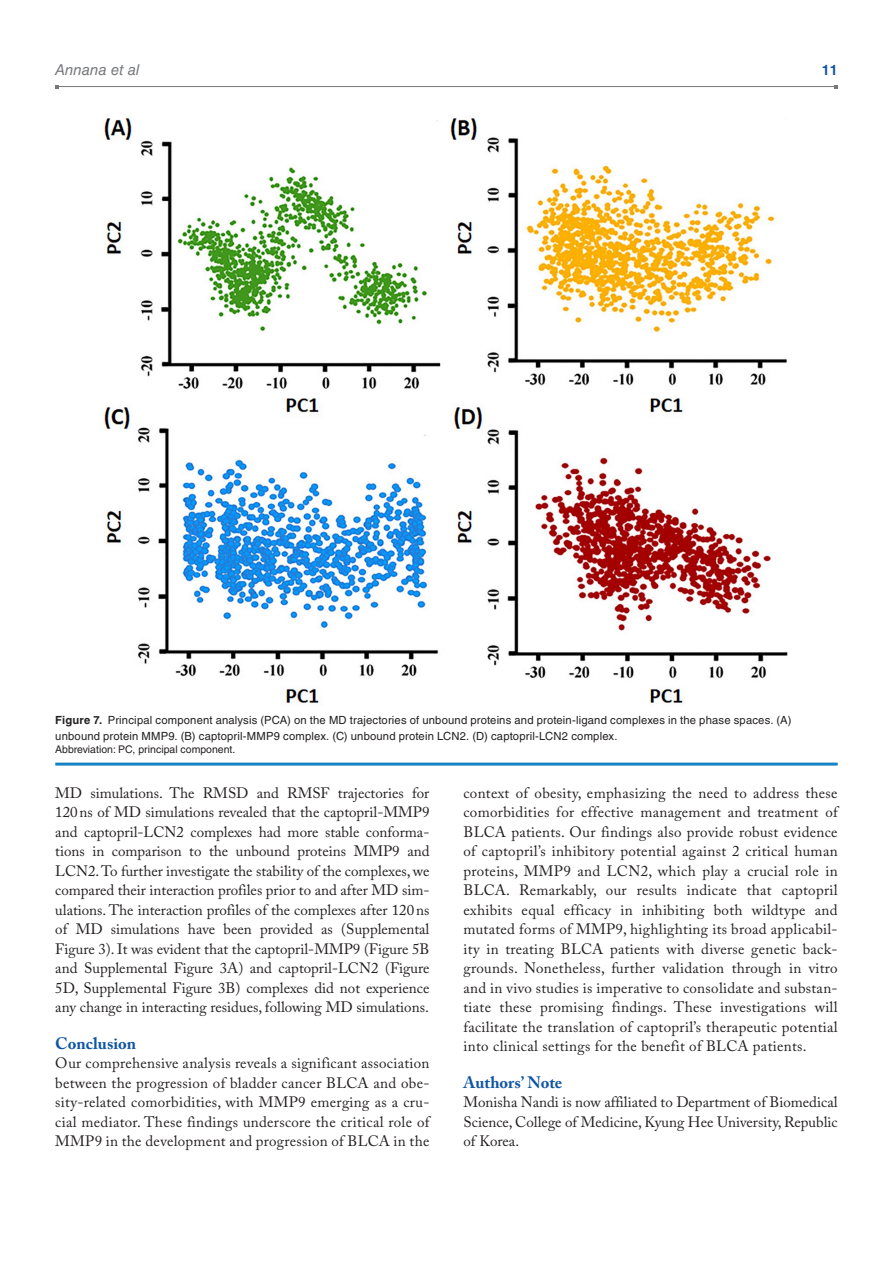
<style>
.page{position:relative;width:893px;height:1263px;background:#fff}
.page>*{position:absolute;margin:0;border:0;box-sizing:border-box;transform-origin:0 0}
.t1{font:700 16.5px "Adobe Caslon Pro";letter-spacing:-.005em;color:#1055a4}
.t2{font:15px/19.5px "Adobe Caslon Pro";letter-spacing:.005em;color:#231f20;text-align:justify}
.t3{font:italic 15px "Helvetica LT Std";color:#76787b}
.t4{font:700 14.25px "Helvetica LT Std";color:#1055a4}
.t5{font:11.25px/16.5px "Helvetica LT Std";letter-spacing:.015em;color:#231f20}
.t6{font:10.5px "Helvetica LT Std";color:#231f20}
.s1{font-weight:700}
</style>
<div class="page">
<hr style="left:57px;top:86px;width:779px;height:1px;background:#76787b">
<hr style="left:55px;top:763px;width:783px;height:3px;background:#1582c5">
<img style="left:104px;top:116px;width:684px;height:588px">
<p class="t3" style="left:55px;top:61px;width:86px">Annana et al</p>
<p class="t4" style="left:822px;top:61px;width:17px">11</p>
<p class="t5" style="left:55px;top:711px;width:738px"><span class="s1">Figure 7.</span> Principal component analysis (PCA) on the MD trajectories of unbound proteins and protein-ligand complexes in the phase spaces. (A) unbound protein MMP9. (B) captopril-MMP9 complex. (C) unbound protein LCN2. (D) captopril-LCN2 complex.</p>
<p class="t6" style="left:55px;top:743px;width:182px">Abbreviation: PC, principal component.</p>
<p class="t2" style="left:55px;top:783px;width:376px">MD simulations. The RMSD and RMSF trajectories for 120ns of MD simulations revealed that the captopril-MMP9 and captopril-LCN2 complexes had more stable conforma&shy;tions in comparison to the unbound proteins MMP9 and LCN2. To further investigate the stability of the complexes, we compared their interaction profiles prior to and after MD sim&shy;ulations. The interaction profiles of the complexes after 120ns of MD simulations have been provided as (Supplemental Figure 3). It was evident that the captopril-MMP9 (Figure 5B and Supplemental Figure 3A) and captopril-LCN2 (Figure 5D, Supplemental Figure 3B) complexes did not experience any change in interacting residues, following MD simulations.</p>
<p class="t1" style="left:55px;top:1033px;width:82px">Conclusion</p>
<p class="t2" style="left:55px;top:1053px;width:376px">Our comprehensive analysis reveals a significant association between the progression of bladder cancer BLCA and obe&shy;sity-related comorbidities, with MMP9 emerging as a cru&shy;cial mediator. These findings underscore the critical role of MMP9 in the development and progression of BLCA in the</p>
<p class="t2" style="left:463px;top:783px;width:376px">context of obesity, emphasizing the need to address these comorbidities for effective management and treatment of BLCA patients. Our findings also provide robust evidence of captopril’s inhibitory potential against 2 critical human proteins, MMP9 and LCN2, which play a crucial role in BLCA. Remarkably, our results indicate that captopril exhibits equal efficacy in inhibiting both wildtype and mutated forms of MMP9, highlighting its broad applicabil&shy;ity in treating BLCA patients with diverse genetic back&shy;grounds. Nonetheless, further validation through in vitro and in vivo studies is imperative to consolidate and substan&shy;tiate these promising findings. These investigations will facilitate the translation of captopril’s therapeutic potential into clinical settings for the benefit of BLCA patients.</p>
<p class="t1" style="left:463px;top:1072px;width:100px">Authors’ Note</p>
<p class="t2" style="left:463px;top:1092px;width:376px">Monisha Nandi is now affiliated to Department of Biomedical Science, College of Medicine, Kyung Hee University, Republic of Korea.</p>
</div>
